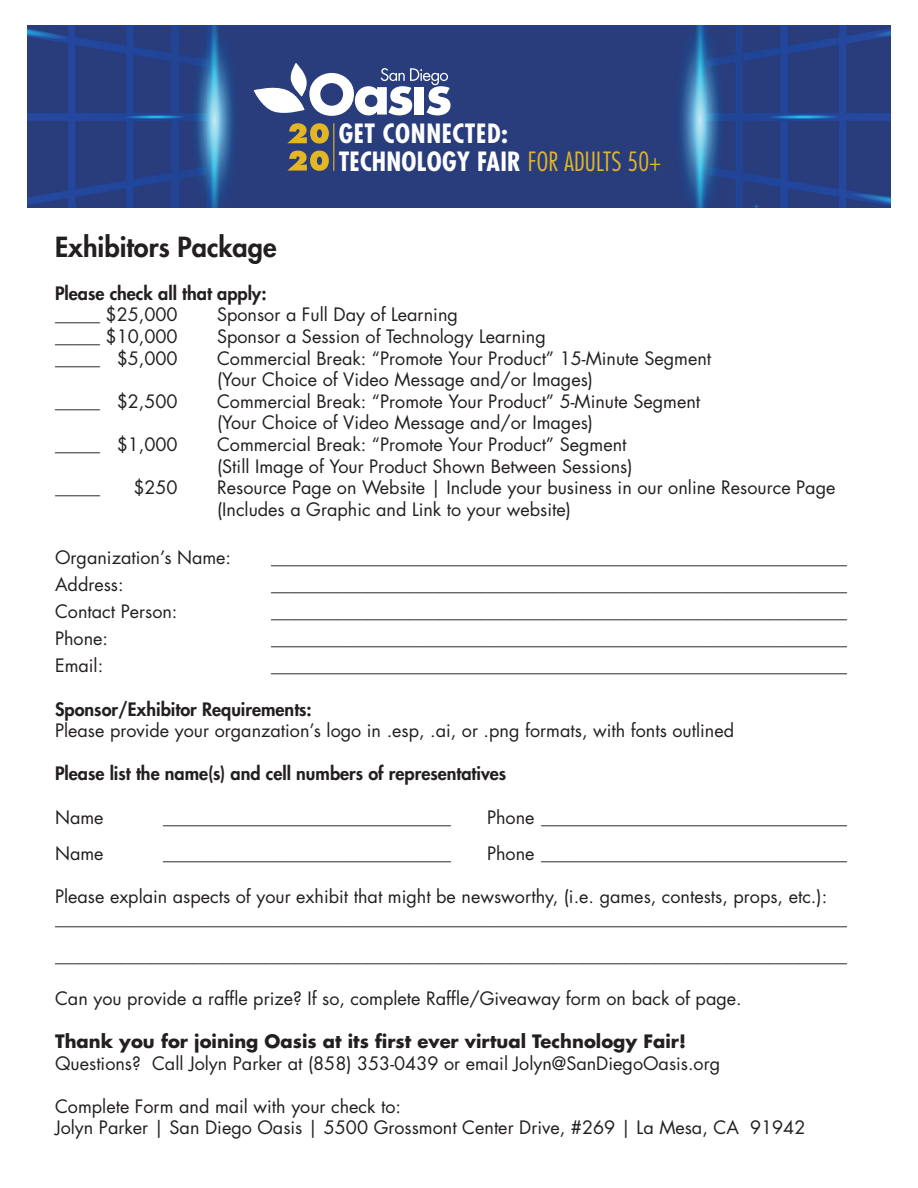
<style>
.page{position:relative;width:918px;height:1188px;background:#fff}
.page>*{position:absolute;margin:0;border:0;box-sizing:border-box;transform-origin:0 0}
.t1{font:800 27px "Futura Std";color:#231f20}
.t2{font:700 condensed 25.8px/27.5px "Futura Std";letter-spacing:.01em;color:#fff}
.t3{font:18px/21.6px "Futura Std";color:#231f20}
.t4{font:800 18px "Futura Std";color:#231f20}
.t5{font:700 18px "Futura Std";color:#231f20}
.s1{font-weight:300;color:#e2b624}
</style>
<div class="page">
<img style="left:27px;top:26px;width:864px;height:182px">
<svg style="left:254px;top:63px;width:197px;height:53px"></svg>
<svg style="left:287px;top:151px;width:42px;height:20px"></svg>
<svg style="left:287px;top:123px;width:42px;height:21px"></svg>
<hr style="left:333px;top:123px;width:1px;height:48px;background:#e2b624">
<h2 class="t2" style="left:339px;top:120px;width:324px">GET CONNECTED:<br>TECHNOLOGY FAIR <span class="s1">FOR ADULTS 50+</span></h2>
<h1 class="t1" style="left:55px;top:230px;width:223px">Exhibitors Package</h1>
<p class="t4" style="left:55px;top:282px;width:213px">Please check all that apply:</p>
<p class="t3" style="left:55px;top:304px;width:124px">_____ $25,000</p>
<p class="t3" style="left:217px;top:304px;width:242px">Sponsor a Full Day of Learning</p>
<p class="t3" style="left:55px;top:326px;width:124px">_____ $10,000</p>
<p class="t3" style="left:217px;top:326px;width:330px">Sponsor a Session of Technology Learning</p>
<p class="t3" style="left:55px;top:347px;width:124px">_____ $5,000</p>
<p class="t3" style="left:217px;top:347px;width:496px">Commercial Break: “Promote Your Product” 15-Minute Segment (Your Choice of Video Message and/or Images)</p>
<p class="t3" style="left:55px;top:391px;width:124px">_____ $2,500</p>
<p class="t3" style="left:217px;top:391px;width:485px">Commercial Break: “Promote Your Product” 5-Minute Segment (Your Choice of Video Message and/or Images)</p>
<p class="t3" style="left:55px;top:434px;width:124px">_____ $1,000</p>
<p class="t3" style="left:217px;top:434px;width:417px">Commercial Break: “Promote Your Product” Segment (Still Image of Your Product Shown Between Sessions)</p>
<p class="t3" style="left:55px;top:477px;width:46px">_____</p>
<p class="t3" style="left:133px;top:477px;width:46px">$250</p>
<p class="t3" style="left:217px;top:477px;width:620px">Resource Page on Website | Include your business in our online Resource Page (Includes a Graphic and Link to your website)</p>
<p class="t3" style="left:55px;top:547px;width:178px">Organization’s Name:</p>
<p class="t3" style="left:271px;top:547px;width:577px">________________________________________________________________</p>
<p class="t3" style="left:55px;top:574px;width:70px">Address:</p>
<p class="t3" style="left:271px;top:574px;width:577px">________________________________________________________________</p>
<p class="t3" style="left:55px;top:601px;width:124px">Contact Person:</p>
<p class="t3" style="left:271px;top:601px;width:577px">________________________________________________________________</p>
<p class="t3" style="left:55px;top:628px;width:55px">Phone:</p>
<p class="t3" style="left:271px;top:628px;width:577px">________________________________________________________________</p>
<p class="t3" style="left:55px;top:655px;width:50px">Email:</p>
<p class="t3" style="left:271px;top:655px;width:577px">________________________________________________________________</p>
<p class="t4" style="left:55px;top:698px;width:258px">Sponsor/Exhibitor Requirements:</p>
<p class="t3" style="left:55px;top:720px;width:681px">Please provide your organzation’s logo in .esp, .ai, or .png formats, with fonts outlined</p>
<p class="t4" style="left:55px;top:762px;width:453px">Please list the name(s) and cell numbers of representatives</p>
<p class="t3" style="left:55px;top:806px;width:50px">Name</p>
<p class="t3" style="left:163px;top:806px;width:289px">________________________________</p>
<p class="t3" style="left:487px;top:806px;width:361px">Phone __________________________________</p>
<p class="t3" style="left:487px;top:843px;width:361px">Phone __________________________________</p>
<p class="t3" style="left:55px;top:886px;width:793px">Please explain aspects of your exhibit that might be newsworthy, (i.e. games, contests, props, etc.): ________________________________________________________________________________________</p>
<p class="t3" style="left:55px;top:944px;width:793px">________________________________________________________________________________________</p>
<p class="t3" style="left:55px;top:988px;width:688px">Can you provide a raffle prize? If so, complete Raffle/Giveaway form on back of page.</p>
<p class="t5" style="left:55px;top:1029px;width:632px">Thank you for joining Oasis at its first ever virtual Technology Fair!</p>
<p class="t3" style="left:55px;top:1052px;width:667px">Questions? Call Jolyn Parker at (858) 353-0439 or email Jolyn@SanDiegoOasis.org</p>
<p class="t3" style="left:55px;top:1096px;width:752px">Complete Form and mail with your check to:<br>Jolyn Parker | San Diego Oasis | 5500 Grossmont Center Drive, #269 | La Mesa, CA 91942</p>
<p class="t3" style="left:55px;top:843px;width:50px">Name</p>
<p class="t3" style="left:163px;top:843px;width:289px">________________________________</p>
</div>
